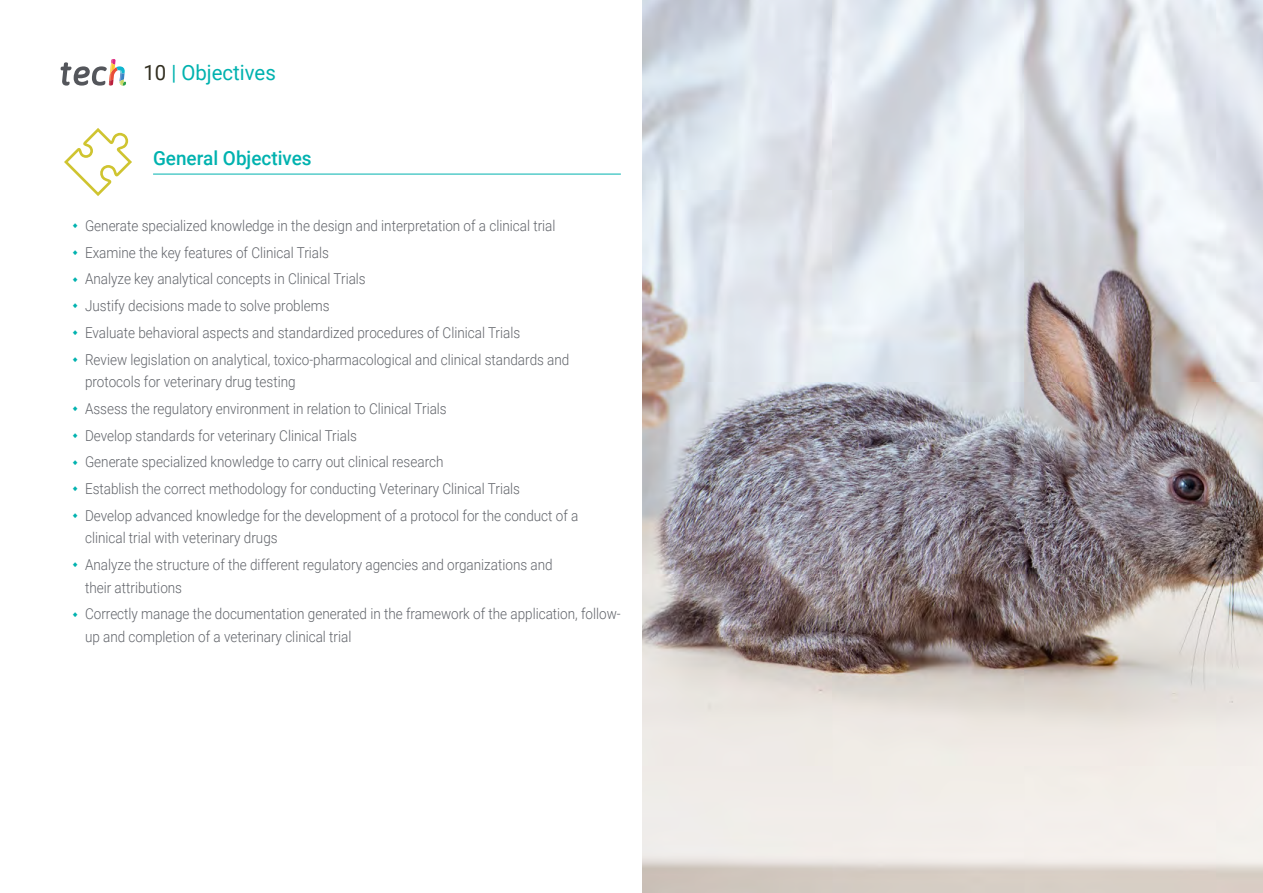
<style>
.page{position:relative;width:1263px;height:893px;background:#fff}
.page>*{position:absolute;margin:0;border:0;box-sizing:border-box;transform-origin:0 0}
.t1{font:21px "Roboto";color:#00b2af}
.t2{font:500 19.5px "Roboto";color:#00b2af}
.t3{font:300 15px/26.7px "Roboto";color:#61646a;scale:.9 1}
.s1{color:#312e20}
</style>
<div class="page">
<img style="left:642px;top:0;width:621px;height:893px">
<svg style="left:64px;top:128px;width:68px;height:68px"></svg>
<hr style="left:153px;top:174px;width:468px;height:1px;background:#00b2af">
<svg style="left:61px;top:59px;width:65px;height:27px"></svg>
<h1 class="t1" style="left:144px;top:57px;width:134px"><span class="s1">10</span> | Objectives</h1>
<h2 class="t2" style="left:153px;top:144px;width:160px">General Objectives</h2>
<p class="t3" style="left:85px;top:212px;width:540px">Generate specialized knowledge in the design and interpretation of a clinical trial Examine the key features of Clinical Trials<br>Analyze key analytical concepts in Clinical Trials<br>Justify decisions made to solve problems<br>Evaluate behavioral aspects and standardized procedures of Clinical Trials<br>Review legislation on analytical, toxico-pharmacological and clinical standards and</p>
<p class="t3" style="left:85px;top:368px;width:550px">protocols for veterinary drug testing<br>Assess the regulatory environment in relation to Clinical Trials<br>Develop standards for veterinary Clinical Trials<br>Generate specialized knowledge to carry out clinical research<br>Establish the correct methodology for conducting Veterinary Clinical Trials<br>Develop advanced knowledge for the development of a protocol for the conduct of a</p>
<p class="t3" style="left:85px;top:524px;width:521px">clinical trial with veterinary drugs<br>Analyze the structure of the different regulatory agencies and organizations and</p>
<p class="t3" style="left:85px;top:573px;width:597px">their attributions<br>Correctly manage the documentation generated in the framework of the application, follow-</p>
<p class="t3" style="left:85px;top:623px;width:297px">up and completion of a veterinary clinical trial</p>
</div>
